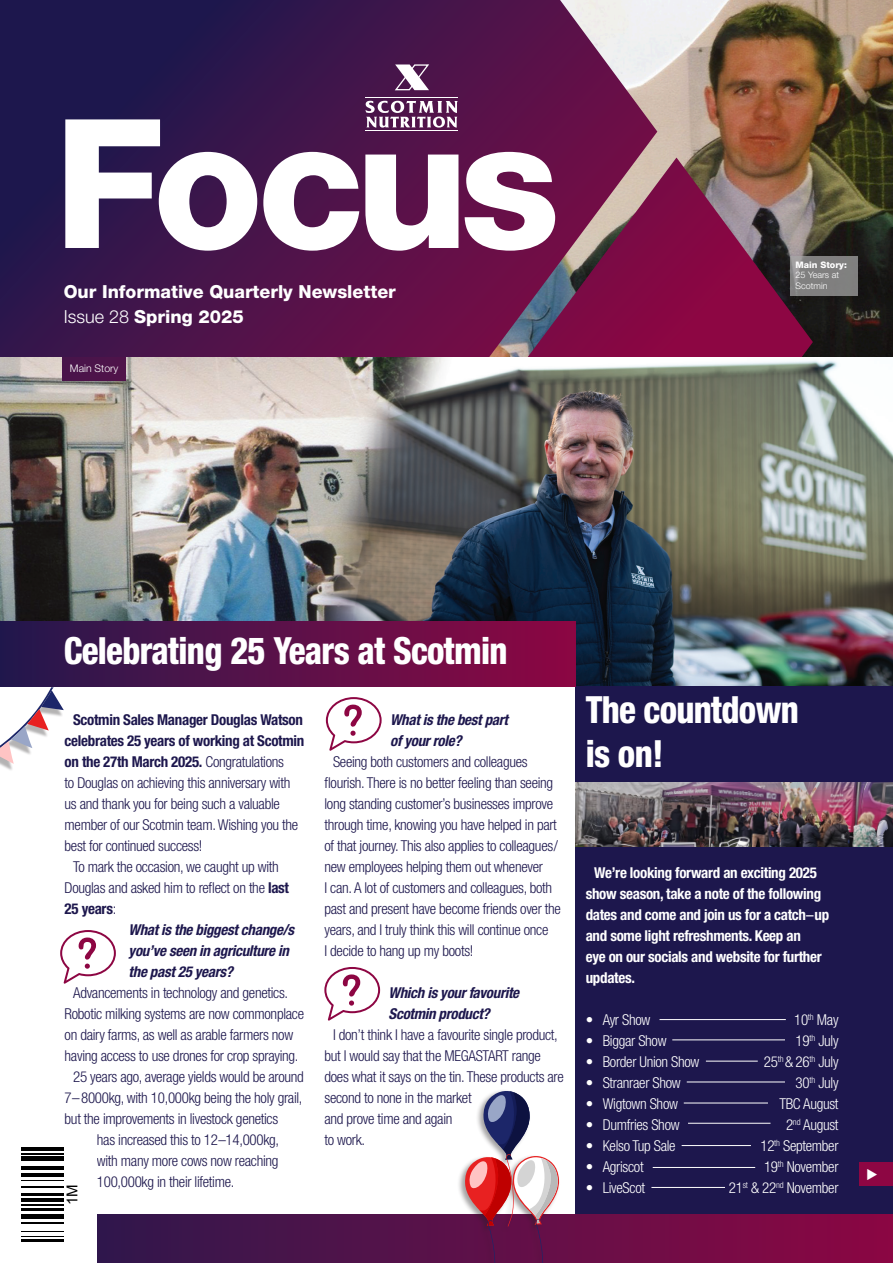
<style>
.page{position:relative;width:893px;height:1263px;background:#fff}
.page>*{position:absolute;margin:0;border:0;box-sizing:border-box;transform-origin:0 0}
.t1{font:800 180px "Helvetica Neue LT Std";letter-spacing:-.05em;color:#fff}
.t2{font:800 condensed 37.5px/43.5px "Helvetica Neue LT Std";letter-spacing:-.02em;color:#fff;scale:.93 1}
.t3{font:800 18px/25.5px "Helvetica Neue LT Std";color:#fff}
.t4{font:300 condensed 15px/21px "Helvetica Neue LT Std";letter-spacing:-.02em;color:#1d174d}
.t5{font:300 condensed 15px "Helvetica Neue LT Std";letter-spacing:-.02em;color:#fff}
.t6{font:700 condensed 15px/21px "Helvetica Neue LT Std";letter-spacing:-.02em;color:#fff}
.t7{font:italic 700 condensed 15px/21px "Helvetica Neue LT Std";letter-spacing:-.02em;color:#1d174d}
.t8{font:700 condensed 15px "Helvetica Neue LT Std";letter-spacing:-.02em;color:#1d174d}
.t9{font:15px "Arial";color:#000}
.t10{font:300 10.5px "Helvetica Neue LT Std";color:#fff}
.t11{font:300 9px/10.5px "Helvetica Neue LT Std";color:#fff}
.t12{font:800 9px "Helvetica Neue LT Std";color:#fff}
.s1{font-weight:300}
.s2{font-weight:700}
.s3{font-weight:400;font-stretch:normal}
</style>
<div class="page">
<svg style="left:0;top:0;width:423px;height:357px;background:#39144b"></svg>
<img style="left:423px;top:0;width:470px;height:357px">
<svg style="left:790px;top:256px;width:67px;height:40px;background:#828282"></svg>
<img style="left:0;top:357px;width:893px;height:329px">
<div style="left:576px;top:686px;width:317px;height:577px;background:#1d174d"></div>
<svg style="left:365px;top:101px;width:93px;height:27px"></svg>
<hr style="left:366px;top:97px;width:92px;height:1px;background:#fff">
<hr style="left:366px;top:130px;width:92px;height:1px;background:#fff">
<svg style="left:393px;top:64px;width:37px;height:27px"></svg>
<div style="left:860px;top:1162px;width:33px;height:24px;background:#8d0643"></div>
<div style="left:62px;top:357px;width:64px;height:24px;background:#4c144a"></div>
<svg style="left:97px;top:1214px;width:796px;height:49px;background:#5e0f47"></svg>
<div style="left:0;top:621px;width:576px;height:65px;background:linear-gradient(to right,#25194d,#8e0743)"></div>
<svg style="left:21px;top:1239px;width:43px;height:3px"></svg>
<hr style="left:21px;top:1235px;width:43px;height:2px;background:#000">
<hr style="left:21px;top:1231px;width:43px;height:1px;background:#000">
<hr style="left:21px;top:1222px;width:43px;height:2px;background:#000">
<hr style="left:21px;top:1214px;width:43px;height:4px;background:#000">
<hr style="left:21px;top:1207px;width:43px;height:3px;background:#000">
<hr style="left:21px;top:1204px;width:43px;height:2px;background:#000">
<div style="left:21px;top:1197px;width:43px;height:5px;background:#000"></div>
<svg style="left:21px;top:1193px;width:43px;height:3px"></svg>
<hr style="left:21px;top:1186px;width:43px;height:1px;background:#000">
<hr style="left:21px;top:1179px;width:43px;height:2px;background:#000">
<hr style="left:21px;top:1173px;width:43px;height:3px;background:#000">
<hr style="left:21px;top:1166px;width:43px;height:3px;background:#000">
<div style="left:21px;top:1156px;width:43px;height:5px;background:#000"></div>
<hr style="left:21px;top:1153px;width:43px;height:1px;background:#000">
<hr style="left:21px;top:1148px;width:43px;height:3px;background:#000">
<svg style="left:60px;top:930px;width:56px;height:54px"></svg>
<svg style="left:326px;top:697px;width:56px;height:54px"></svg>
<svg style="left:324px;top:967px;width:56px;height:53px"></svg>
<img style="left:576px;top:782px;width:317px;height:65px">
<svg style="left:0;top:687px;width:64px;height:83px"></svg>
<div style="left:457px;top:1089px;width:104px;height:174px;background:#231f20;opacity:.41"></div>
<svg style="left:464px;top:1091px;width:96px;height:172px"></svg>
<hr style="left:659px;top:1019px;width:127px;height:1px;background:#fff">
<hr style="left:672px;top:1039px;width:113px;height:1px;background:#fff">
<hr style="left:687px;top:1081px;width:98px;height:1px;background:#fff">
<hr style="left:684px;top:1103px;width:84px;height:1px;background:#fff">
<hr style="left:688px;top:1123px;width:82px;height:1px;background:#fff">
<hr style="left:682px;top:1145px;width:69px;height:1px;background:#fff">
<hr style="left:653px;top:1167px;width:102px;height:1px;background:#fff">
<hr style="left:651px;top:1187px;width:74px;height:1px;background:#fff">
<hr style="left:706px;top:1061px;width:52px;height:1px;background:#fff">
<h1 class="t1" style="left:54px;top:77px;width:507px">Focus</h1>
<p class="t3" style="left:64px;top:279px;width:334px">Our Informative Quarterly Newsletter<br><span class="s1">Issue 28</span> Spring 2025</p>
<p class="t10" style="left:70px;top:362px;width:50px">Main Story</p>
<p class="t12" style="left:796px;top:259px;width:53px">Main Story:</p>
<p class="t11" style="left:796px;top:270px;width:45px">25 Years at<br>Scotmin</p>
<h2 class="t2" style="left:64px;top:628px;width:479px">Celebrating 25 Years at Scotmin</h2>
<p class="t8" style="left:73px;top:711px;width:231px">Scotmin Sales Manager Douglas Watson</p>
<p class="t8" style="left:65px;top:732px;width:241px">celebrates 25 years of working at Scotmin</p>
<p class="t8" style="left:65px;top:753px;width:221px">on the 27th March 2025. <span class="s1">Congratulations</span></p>
<p class="t4" style="left:65px;top:772px;width:227px">to Douglas on achieving this anniversary with</p>
<p class="t4" style="left:65px;top:793px;width:217px">us and thank you for being such a valuable</p>
<p class="t4" style="left:65px;top:814px;width:235px">member of our Scotmin team. Wishing you the</p>
<p class="t4" style="left:65px;top:835px;width:139px">best for continued success!</p>
<p class="t4" style="left:73px;top:856px;width:207px">To mark the occasion, we caught up with</p>
<p class="t4" style="left:65px;top:877px;width:226px">Douglas and asked him to reflect on the <span class="s2">last</span></p>
<p class="t8" style="left:65px;top:900px;width:53px">25 years<span class="s1">:</span></p>
<p class="t7" style="left:129px;top:919px;width:167px">What is the biggest change/s</p>
<p class="t7" style="left:129px;top:940px;width:162px">you’ve seen in agriculture in</p>
<p class="t7" style="left:129px;top:961px;width:106px">the past 25 years?</p>
<p class="t4" style="left:73px;top:982px;width:217px">Advancements in technology and genetics.</p>
<p class="t4" style="left:65px;top:1003px;width:241px">Robotic milking systems are now commonplace</p>
<p class="t4" style="left:65px;top:1024px;width:230px">on dairy farms, as well as arable farmers now</p>
<p class="t4" style="left:65px;top:1045px;width:235px">having access to use drones for crop spraying.</p>
<p class="t4" style="left:73px;top:1066px;width:232px">25 years ago, average yields would be around</p>
<p class="t4" style="left:65px;top:1087px;width:239px">7–8000kg, with 10,000kg being the holy grail,</p>
<p class="t4" style="left:65px;top:1108px;width:215px">but the improvements in livestock genetics</p>
<p class="t4" style="left:97px;top:1129px;width:184px">has increased this to 12–14,000kg,</p>
<p class="t4" style="left:97px;top:1150px;width:183px">with many more cows now reaching</p>
<p class="t4" style="left:97px;top:1171px;width:139px">100,000kg in their lifetime.</p>
<p class="t9" style="left:62px;top:1205px;width:22px;rotate:-90deg">1M</p>
<p class="t7" style="left:390px;top:709px;width:119px">What is the best part of your role?</p>
<p class="t4" style="left:324px;top:751px;width:238px;text-indent:9px">Seeing both customers and colleagues flourish. There is no better feeling than seeing long standing customer’s businesses improve through time, knowing you have helped in part of that journey. This also applies to colleagues/ new employees helping them out whenever<br>I can. A lot of customers and colleagues, both past and present have become friends over the years, and I truly think this will continue once<br>I decide to hang up my boots!</p>
<p class="t7" style="left:389px;top:982px;width:132px">Which is your favourite<br>Scotmin product?</p>
<p class="t4" style="left:324px;top:1024px;width:241px;text-indent:9px">I don’t think I have a favourite single product, but I would say that the MEGASTART range does what it says on the tin. These products are second to none in the market<br>and prove time and again<br>to work.</p>
<h2 class="t2" style="left:586px;top:688px;width:231px">The countdown is on!</h2>
<p class="t6" style="left:586px;top:862px;width:245px;text-indent:9px">We’re looking forward an exciting 2025 show season, take a note of the following dates and come and join us for a catch<span class="s3">–</span>up and some light refreshments. Keep an<br>eye on our socials and website for further updates.</p>
<p class="t5" style="left:586px;top:1011px;width:66px">• Ayr Show</p>
<p class="t5" style="left:794px;top:1011px;width:46px">10<sup>th</sup> May</p>
<p class="t5" style="left:586px;top:1032px;width:82px">• Biggar Show</p>
<p class="t5" style="left:796px;top:1032px;width:44px">19<sup>th</sup> July</p>
<p class="t5" style="left:586px;top:1053px;width:115px">• Border Union Show</p>
<p class="t5" style="left:764px;top:1053px;width:76px">25<sup>th</sup> &amp; 26<sup>th</sup> July</p>
<p class="t5" style="left:586px;top:1074px;width:96px">• Stranraer Show</p>
<p class="t5" style="left:796px;top:1074px;width:44px">30<sup>th</sup> July</p>
<p class="t5" style="left:586px;top:1095px;width:94px">• Wigtown Show</p>
<p class="t5" style="left:779px;top:1095px;width:61px">TBC August</p>
<p class="t5" style="left:586px;top:1116px;width:95px">• Dumfries Show</p>
<p class="t5" style="left:786px;top:1116px;width:54px">2<sup>nd</sup> August</p>
<p class="t5" style="left:586px;top:1137px;width:91px">• Kelso Tup Sale</p>
<p class="t5" style="left:760px;top:1137px;width:80px">12<sup>th</sup> September</p>
<p class="t5" style="left:586px;top:1158px;width:59px">• Agriscot</p>
<p class="t5" style="left:764px;top:1158px;width:76px">19<sup>th</sup> November</p>
<p class="t5" style="left:586px;top:1179px;width:61px">• LiveScot</p>
<p class="t5" style="left:729px;top:1179px;width:111px">21<sup>st</sup> &amp; 22<sup>nd</sup> November</p>
</div>
